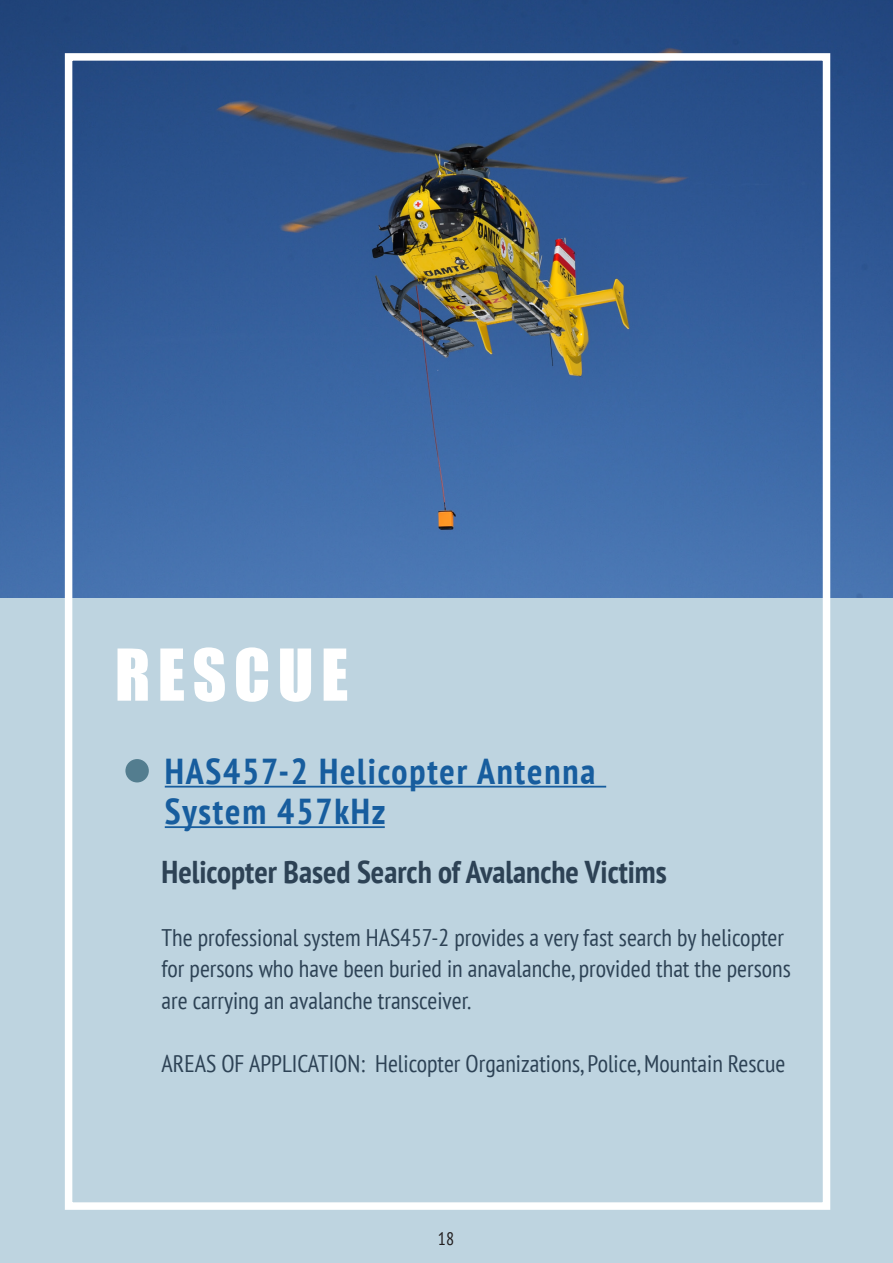
<style>
.page{position:relative;width:893px;height:1263px;background:#bed4e0}
.page>*{position:absolute;margin:0;border:0;box-sizing:border-box;transform-origin:0 0}
.t1{font:66px "Impact";letter-spacing:.11em;color:#fff}
.t2{font:700 condensed 36px/40.5px "PT Sans";letter-spacing:.05em;color:#175d9e}
.t3{font:700 condensed 31.5px "PT Sans";color:#2d4255}
.t4{font:condensed 24px/31.5px "PT Sans";color:#2d4255}
.t5{font:condensed 18px "PT Sans";color:#231f20}
</style>
<div class="page">
<img style="left:0;top:0;width:893px;height:597px">
<div style="left:65px;top:53px;width:765px;height:1157px;border:8px solid #fff"></div>
<hr style="left:165px;top:786px;width:441px;height:1px;background:#175d9e">
<hr style="left:165px;top:826px;width:220px;height:2px;background:#175d9e">
<div style="left:125px;top:759px;width:24px;height:23px;background:#537d8f;border-radius:50%"></div>
<p class="t1" style="left:115px;top:624px;width:235px">RESCUE</p>
<p class="t2" style="left:165px;top:750px;width:432px">HAS457-2 Helicopter Antenna<br>System 457kHz</p>
<p class="t3" style="left:162px;top:851px;width:507px">Helicopter Based Search of Avalanche Victims</p>
<p class="t4" style="left:162px;top:921px;width:631px">The professional system HAS457-2 provides a very fast search by helicopter for persons who have been buried in anavalanche, provided that the persons are carrying an avalanche transceiver.</p>
<p class="t4" style="left:162px;top:1047px;width:625px">AREAS OF APPLICATION: Helicopter Organizations, Police, Mountain Rescue</p>
<p class="t5" style="left:438px;top:1227px;width:18px">18</p>
</div>
